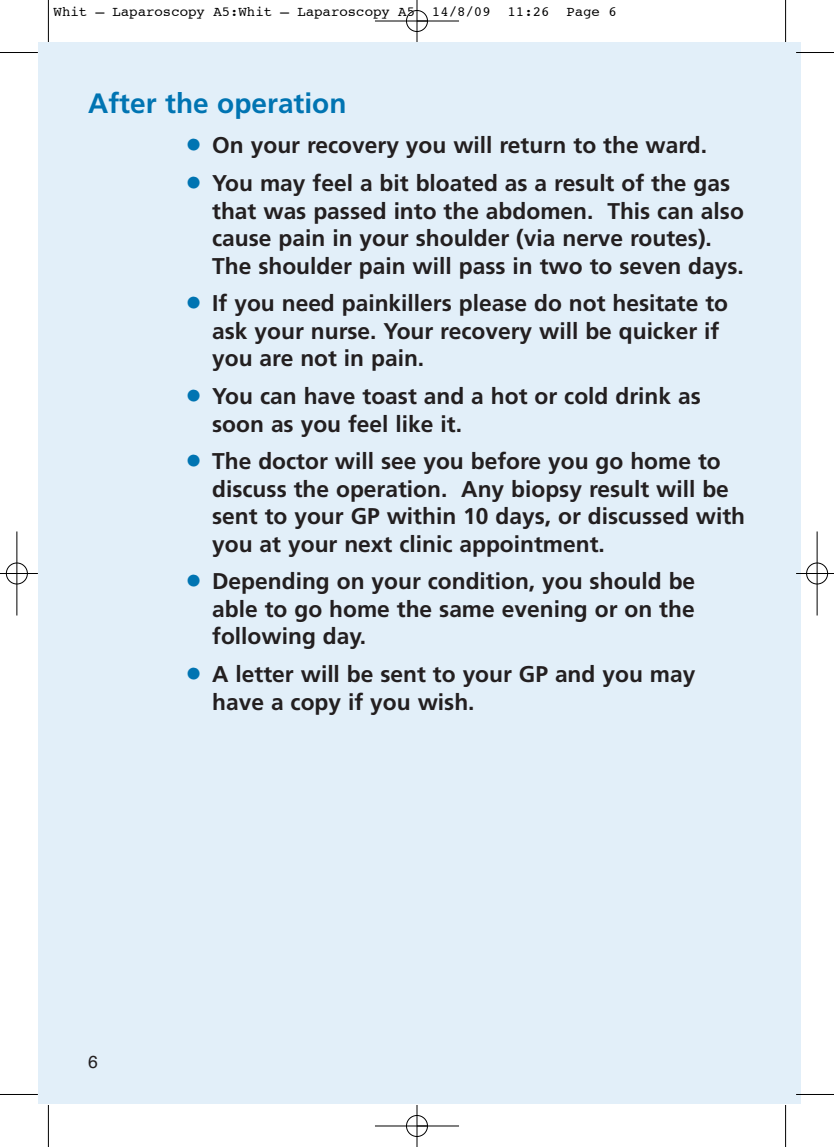
<style>
.page{position:relative;width:834px;height:1147px;background:#fff}
.page>*{position:absolute;margin:0;border:0;box-sizing:border-box;transform-origin:0 0}
.t1{font:700 28px "Frutiger";color:#0074b2}
.t2{font:700 22.75px/27.7px "Frutiger";color:#231f20}
.t3{font:17.5px "Helvetica";color:#231f20}
.t4{font:14px "Courier";color:#000}
.s1{color:#0074b2}
</style>
<div class="page">
<div style="left:38px;top:43px;width:762px;height:1061px;background:#e2eff9"></div>
<hr style="left:48px;top:0;width:1px;height:42px;background:#000">
<hr style="left:0;top:52px;width:38px;height:1px;background:#000">
<hr style="left:785px;top:0;width:1px;height:42px;background:#000">
<hr style="left:796px;top:52px;width:37px;height:1px;background:#000">
<hr style="left:48px;top:1105px;width:1px;height:42px;background:#000">
<hr style="left:0;top:1094px;width:38px;height:1px;background:#000">
<hr style="left:785px;top:1105px;width:1px;height:42px;background:#000">
<hr style="left:796px;top:1094px;width:37px;height:1px;background:#000">
<div style="left:406px;top:10px;width:22px;height:22px;border:1px solid #fff;border-radius:50%"></div>
<div style="left:406px;top:1115px;width:22px;height:22px;border:1px solid #fff;border-radius:50%"></div>
<div style="left:6px;top:562px;width:22px;height:22px;border:1px solid #fff;border-radius:50%"></div>
<div style="left:806px;top:562px;width:21px;height:22px;border:1px solid #fff;border-radius:50%"></div>
<hr style="left:375px;top:21px;width:84px;height:1px;background:#000">
<hr style="left:375px;top:1125px;width:84px;height:1px;background:#000">
<hr style="left:17px;top:531px;width:1px;height:84px;background:#000">
<hr style="left:816px;top:531px;width:1px;height:84px;background:#000">
<hr style="left:416px;top:0;width:1px;height:42px;background:#000">
<hr style="left:416px;top:1105px;width:1px;height:42px;background:#000">
<hr style="left:0;top:573px;width:38px;height:1px;background:#000">
<hr style="left:796px;top:573px;width:37px;height:1px;background:#000">
<div style="left:406px;top:10px;width:21px;height:22px;border:1px solid #000;border-radius:50%"></div>
<div style="left:406px;top:1115px;width:21px;height:21px;border:1px solid #000;border-radius:50%"></div>
<div style="left:6px;top:563px;width:22px;height:21px;border:1px solid #000;border-radius:50%"></div>
<div style="left:806px;top:563px;width:21px;height:21px;border:1px solid #000;border-radius:50%"></div>
<p class="t4" style="left:54px;top:5px;width:564px">Whit – Laparoscopy A5:Whit – Laparoscopy A5 14/8/09 11:26 Page 6</p>
<p class="t1" style="left:88px;top:92px;width:260px">After the operation</p>
<p class="t2" style="left:187px;top:133px;width:521px"><span class="s1">●</span> On your recovery you will return to the ward.</p>
<p class="t2" style="left:212px;top:171px;width:533px;text-indent:-25px"><span class="s1">●</span> You may feel a bit bloated as a result of the gas that was passed into the abdomen. This can also cause pain in your shoulder (via nerve routes).<br>The shoulder pain will pass in two to seven days.</p>
<p class="t2" style="left:212px;top:291px;width:517px;text-indent:-25px"><span class="s1">●</span> If you need painkillers please do not hesitate to ask your nurse. Your recovery will be quicker if you are not in pain.</p>
<p class="t2" style="left:212px;top:383px;width:490px;line-height:28.2px;text-indent:-25px"><span class="s1">●</span> You can have toast and a hot or cold drink as soon as you feel like it.</p>
<p class="t2" style="left:212px;top:449px;width:534px;text-indent:-25px"><span class="s1">●</span> The doctor will see you before you go home to discuss the operation. Any biopsy result will be sent to your GP within 10 days, or discussed with you at your next clinic appointment.</p>
<p class="t2" style="left:212px;top:569px;width:484px;text-align:justify;text-indent:-25px"><span class="s1">●</span> Depending on your condition, you should be able to go home the same evening or on the following day.</p>
<p class="t2" style="left:212px;top:661px;width:484px;line-height:28.2px;text-indent:-25px"><span class="s1">●</span> A letter will be sent to your GP and you may have a copy if you wish.</p>
<p class="t3" style="left:88px;top:1055px;width:11px">6</p>
</div>
